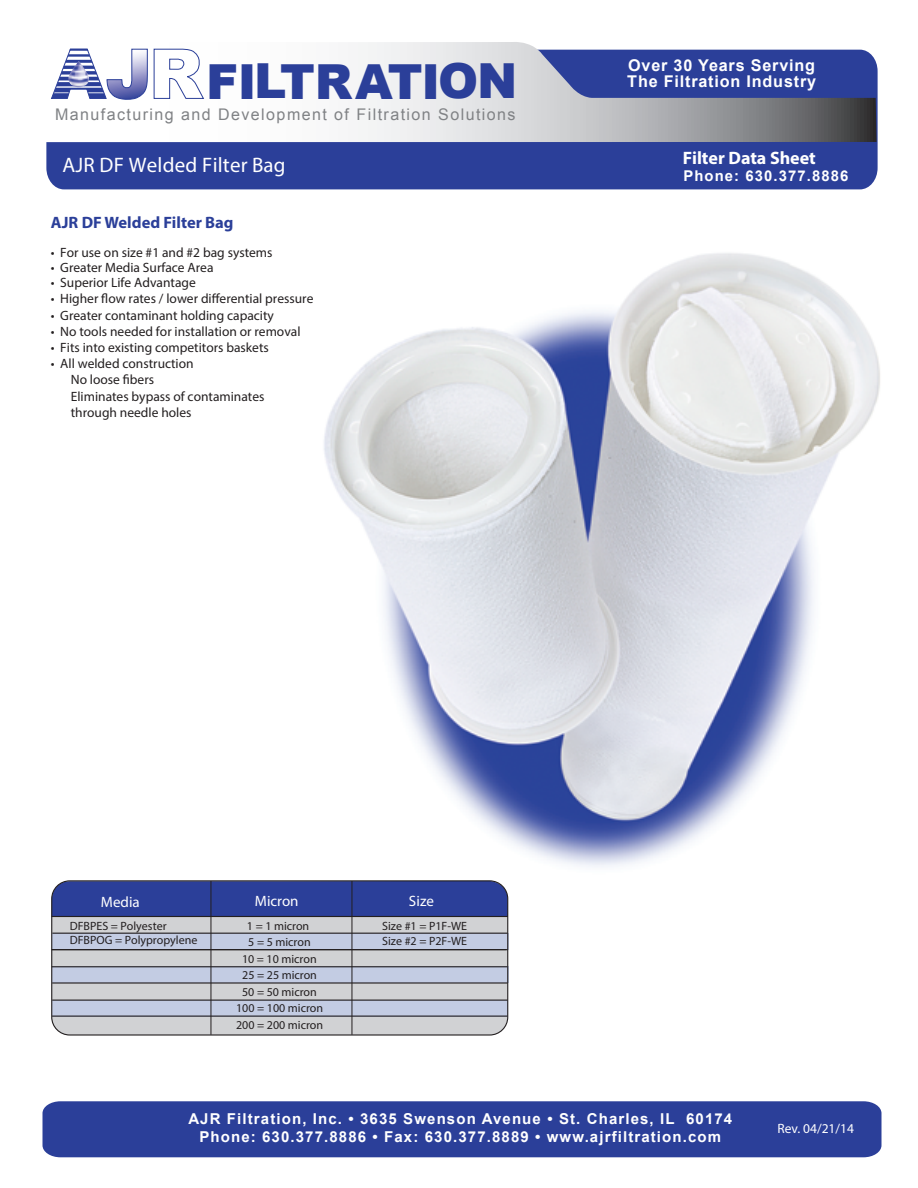
<style>
.page{position:relative;width:918px;height:1188px;background:#fff}
.page>*{position:absolute;margin:0;border:0;box-sizing:border-box;transform-origin:0 0}
.t1{font:900 48.3px "Arial";letter-spacing:-.03em;color:#2b3f99}
.t2{font:21px "Myriad Pro";letter-spacing:.01em;color:#fff}
.t3{font:700 18px "Myriad Pro";color:#fff}
.t4{font:700 16.5px "Myriad Pro";color:#2b3f99}
.t5{font:700 16.2px/16px "Arial";letter-spacing:.05em;color:#fff}
.t6{font:16.05px "Arial";letter-spacing:.09em;color:#808285}
.t7{font:700 15px/18px "Arial";letter-spacing:.075em;color:#fff;text-align:center}
.t8{font:15px "Myriad Pro";color:#fff}
.t9{font:700 14.85px "Arial";letter-spacing:.075em;color:#fff}
.t10{font:13.5px/16.2px "Myriad Pro";color:#231f20}
.t11{font:13.5px "Myriad Pro";color:#fff}
.t12{font:12px/16.5px "Myriad Pro";color:#231f20}
</style>
<div class="page">
<img style="left:324px;top:253px;width:556px;height:657px">
<div style="left:51px;top:881px;width:456px;height:154px;background:#d1d2d4;border-radius:18px"></div>
<div style="left:52px;top:967px;width:456px;height:16px;background:#c3cce3"></div>
<div style="left:52px;top:933px;width:456px;height:17px;background:#c3cce3"></div>
<div style="left:51px;top:881px;width:457px;height:35px;background:#2b3f99"></div>
<div style="left:52px;top:1000px;width:455px;height:17px;background:#c3cce3"></div>
<div style="left:46px;top:66px;width:832px;height:123px;background:#2b3f99"></div>
<svg style="left:46px;top:42px;width:831px;height:100px"></svg>
<svg style="left:154px;top:49px;width:50px;height:50px"></svg>
<svg style="left:51px;top:49px;width:97px;height:51px"></svg>
<div style="left:43px;top:1101px;width:839px;height:56px;background:#2b3f99"></div>
<hr style="left:52px;top:949px;width:456px;height:1px;background:#231f20">
<hr style="left:52px;top:966px;width:456px;height:1px;background:#231f20">
<hr style="left:52px;top:982px;width:456px;height:2px;background:#231f20">
<hr style="left:351px;top:881px;width:1px;height:154px;background:#231f20">
<hr style="left:210px;top:881px;width:1px;height:154px;background:#231f20">
<div style="left:51px;top:880px;width:457px;height:156px;border:1px solid #231f20;border-radius:18px"></div>
<hr style="left:51px;top:916px;width:457px;height:1px;background:#231f20">
<hr style="left:52px;top:933px;width:456px;height:1px;background:#231f20">
<hr style="left:52px;top:1000px;width:456px;height:1px;background:#231f20">
<hr style="left:52px;top:1016px;width:456px;height:1px;background:#231f20">
<h1 class="t1" style="left:206px;top:54px;width:313px">FILTRATION</h1>
<p class="t6" style="left:55px;top:106px;width:462px">Manufacturing and Development of Filtration Solutions</p>
<h2 class="t2" style="left:62px;top:152px;width:224px">AJR DF Welded Filter Bag</h2>
<p class="t4" style="left:51px;top:211px;width:184px">AJR DF Welded Filter Bag</p>
<p class="t10" style="left:51px;top:244px;width:223px">• For use on size #1 and #2 bag systems</p>
<p class="t10" style="left:51px;top:259px;width:164px">• Greater Media Surface Area</p>
<p class="t10" style="left:51px;top:274px;width:147px">• Superior Life Advantage</p>
<p class="t10" style="left:51px;top:291px;width:264px">• Higher flow rates / lower differential pressure</p>
<p class="t10" style="left:51px;top:307px;width:225px">• Greater contaminant holding capacity</p>
<p class="t10" style="left:51px;top:323px;width:251px">• No tools needed for installation or removal</p>
<p class="t10" style="left:51px;top:339px;width:220px">• Fits into existing competitors baskets</p>
<p class="t10" style="left:71px;top:355px;width:195px;text-indent:-20px">• All welded construction<br>No loose fibers<br>Eliminates bypass of contaminates through needle holes</p>
<p class="t5" style="left:627px;top:58px;width:190px">Over 30 Years Serving<br>The Filtration Industry</p>
<h3 class="t3" style="left:683px;top:146px;width:134px">Filter Data Sheet</h3>
<p class="t9" style="left:683px;top:168px;width:167px">Phone: 630.377.8886</p>
<p class="t8" style="left:101px;top:893px;width:40px">Media</p>
<p class="t12" style="left:70px;top:919px;width:129px;line-height:14.4px">DFBPES = Polyester<br>DFBPOG = Polypropylene</p>
<p class="t8" style="left:255px;top:892px;width:45px">Micron</p>
<p class="t8" style="left:409px;top:892px;width:27px">Size</p>
<p class="t12" style="left:382px;top:919px;width:86px;line-height:14.4px">Size #1 = P1F-WE<br>Size #2 = P2F-WE</p>
<p class="t12" style="left:236px;top:917px;width:88px;text-align:center">1 = 1 micron<br>5 = 5 micron<br>10 = 10 micron<br>25 = 25 micron<br>50 = 50 micron<br>100 = 100 micron<br>200 = 200 micron</p>
<p class="t7" style="left:188px;top:1109px;width:545px">AJR Filtration, Inc. • 3635 Swenson Avenue • St. Charles, IL 60174<br>Phone: 630.377.8886 • Fax: 630.377.8889 • www.ajrfiltration.com</p>
<p class="t11" style="left:778px;top:1120px;width:78px">Rev. 04/21/14</p>
</div>
